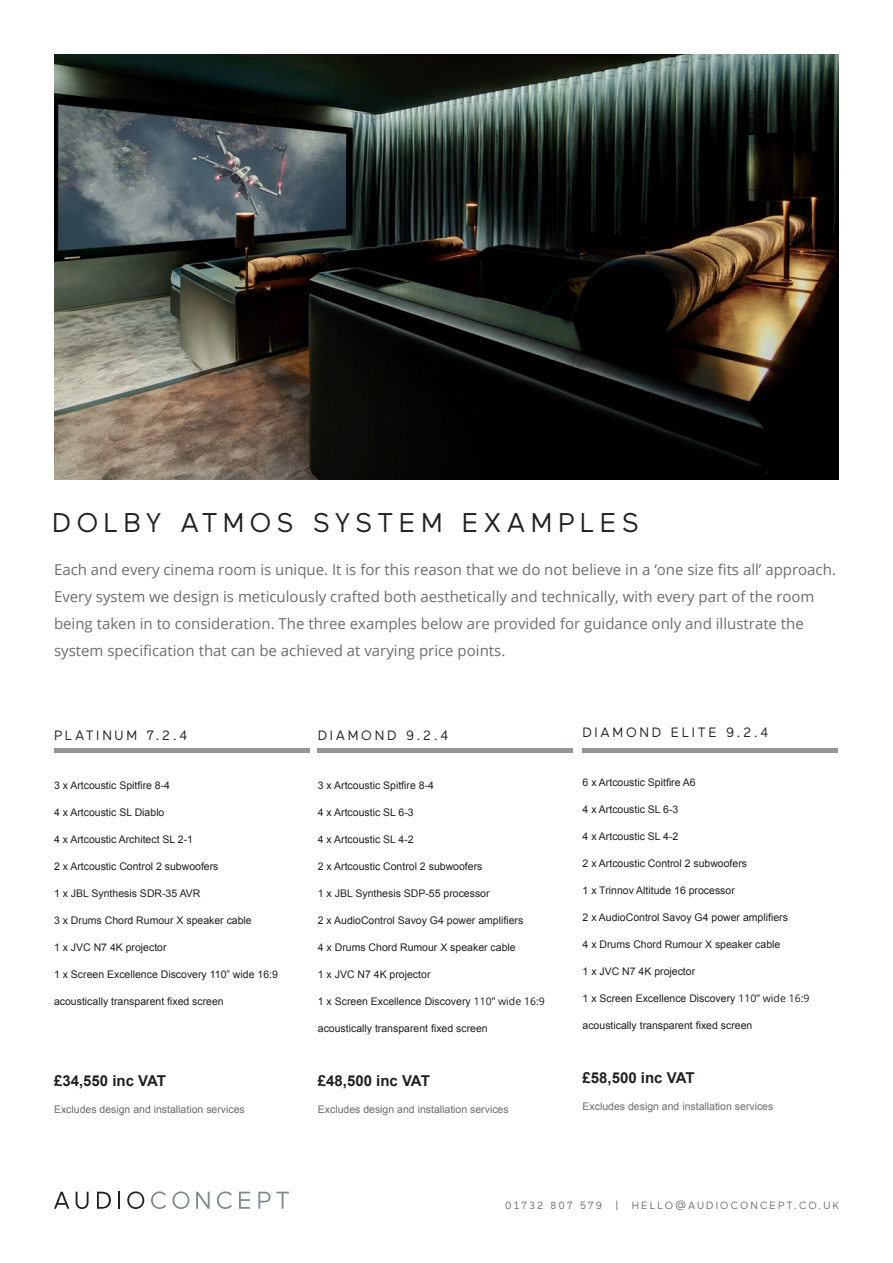
<style>
.page{position:relative;width:893px;height:1263px;background:#fff}
.page>*{position:absolute;margin:0;border:0;box-sizing:border-box;transform-origin:0 0}
.t1{font:27px "Maax";letter-spacing:.2em;color:#231f20}
.t2{font:15px/27px "Open Sans";color:#6c6d70}
.t3{font:700 15px "Arial";color:#231f20}
.t4{font:13.5px "Maax";letter-spacing:.2em;color:#231f20}
.t5{font:10.5px "Arial";color:#231f20}
.t6{font:10.5px "Arial";color:#6c6d70}
.t7{font:10.5px "Maax";letter-spacing:.2em;color:#6c6d70}
.s1{font-family:"Open Sans"}
</style>
<div class="page">
<img style="left:54px;top:54px;width:785px;height:425px">
<svg style="left:54px;top:1192px;width:15px;height:17px"></svg>
<svg style="left:76px;top:1192px;width:13px;height:17px"></svg>
<svg style="left:97px;top:1192px;width:14px;height:17px"></svg>
<svg style="left:118px;top:1192px;width:2px;height:17px"></svg>
<svg style="left:127px;top:1191px;width:17px;height:18px"></svg>
<svg style="left:151px;top:1191px;width:15px;height:18px"></svg>
<svg style="left:172px;top:1191px;width:17px;height:18px"></svg>
<svg style="left:196px;top:1192px;width:14px;height:17px"></svg>
<svg style="left:217px;top:1191px;width:15px;height:18px"></svg>
<svg style="left:239px;top:1192px;width:11px;height:17px"></svg>
<svg style="left:258px;top:1192px;width:31px;height:17px"></svg>
<div style="left:54px;top:748px;width:255px;height:5px;background:#939598"></div>
<div style="left:318px;top:748px;width:255px;height:5px;background:#939598"></div>
<div style="left:583px;top:748px;width:255px;height:5px;background:#939598"></div>
<p class="t1" style="left:52px;top:508px;width:588px">DOLBY ATMOS SYSTEM EXAMPLES</p>
<p class="t2" style="left:54px;top:556px;width:783px">Each and every cinema room is unique. It is for this reason that we do not believe in a ‘one size fits all’ approach.<br>Every system we design is meticulously crafted both aesthetically and technically, with every part of the room being taken in to consideration. The three examples below are provided for guidance only and illustrate the system specification that can be achieved at varying price points.</p>
<p class="t4" style="left:54px;top:728px;width:135px">PLATINUM 7.2.4</p>
<p class="t5" style="left:54px;top:778px;width:118px">3 x Artcoustic Spitfire 8-4</p>
<p class="t5" style="left:54px;top:805px;width:112px">4 x Artcoustic SL Diablo</p>
<p class="t5" style="left:54px;top:832px;width:141px">4 x Artcoustic Architect SL 2-1</p>
<p class="t5" style="left:54px;top:859px;width:166px">2 x Artcoustic Control 2 subwoofers</p>
<p class="t5" style="left:54px;top:886px;width:148px">1 x JBL Synthesis SDR-35 AVR</p>
<p class="t5" style="left:54px;top:913px;width:199px">3 x Drums Chord Rumour X speaker cable</p>
<p class="t5" style="left:54px;top:940px;width:114px">1 x JVC N7 4K projector</p>
<p class="t5" style="left:54px;top:967px;width:225px">1 x Screen Excellence Discovery 110” wide 16:9</p>
<p class="t5" style="left:54px;top:994px;width:171px">acoustically transparent fixed screen</p>
<p class="t3" style="left:54px;top:1071px;width:114px">£34,550 inc VAT</p>
<p class="t6" style="left:54px;top:1102px;width:192px">Excludes design and installation services</p>
<p class="t4" style="left:318px;top:728px;width:132px">DIAMOND 9.2.4</p>
<p class="t5" style="left:318px;top:778px;width:118px">3 x Artcoustic Spitfire 8-4</p>
<p class="t5" style="left:318px;top:805px;width:97px">4 x Artcoustic SL 6-3</p>
<p class="t5" style="left:318px;top:832px;width:97px">4 x Artcoustic SL 4-2</p>
<p class="t5" style="left:318px;top:859px;width:166px">2 x Artcoustic Control 2 subwoofers</p>
<p class="t5" style="left:318px;top:886px;width:173px">1 x JBL Synthesis SDP-55 processor</p>
<p class="t5" style="left:318px;top:913px;width:207px">2 x AudioControl Savoy G4 power amplifiers</p>
<p class="t5" style="left:318px;top:940px;width:199px">4 x Drums Chord Rumour X speaker cable</p>
<p class="t5" style="left:318px;top:967px;width:114px">1 x JVC N7 4K projector</p>
<p class="t5" style="left:318px;top:994px;width:228px">1 x Screen Excellence Discovery <span class="s1">110” wide 16:9</span></p>
<p class="t5" style="left:318px;top:1021px;width:171px">acoustically transparent fixed screen</p>
<p class="t3" style="left:318px;top:1071px;width:114px">£48,500 inc VAT</p>
<p class="t6" style="left:318px;top:1102px;width:192px">Excludes design and installation services</p>
<p class="t4" style="left:583px;top:725px;width:187px">DIAMOND ELITE 9.2.4</p>
<p class="t5" style="left:583px;top:775px;width:115px">6 x Artcoustic Spitfire A6</p>
<p class="t5" style="left:583px;top:802px;width:97px">4 x Artcoustic SL 6-3</p>
<p class="t5" style="left:583px;top:829px;width:97px">4 x Artcoustic SL 4-2</p>
<p class="t5" style="left:583px;top:856px;width:166px">2 x Artcoustic Control 2 subwoofers</p>
<p class="t5" style="left:583px;top:883px;width:154px">1 x Trinnov Altitude 16 processor</p>
<p class="t5" style="left:583px;top:910px;width:207px">2 x AudioControl Savoy G4 power amplifiers</p>
<p class="t5" style="left:583px;top:937px;width:199px">4 x Drums Chord Rumour X speaker cable</p>
<p class="t5" style="left:583px;top:964px;width:114px">1 x JVC N7 4K projector</p>
<p class="t5" style="left:583px;top:991px;width:228px">1 x Screen Excellence Discovery <span class="s1">110” wide 16:9</span></p>
<p class="t5" style="left:583px;top:1018px;width:171px">acoustically transparent fixed screen</p>
<p class="t3" style="left:583px;top:1068px;width:114px">£58,500 inc VAT</p>
<p class="t6" style="left:583px;top:1099px;width:192px">Excludes design and installation services</p>
<p class="t7" style="left:505px;top:1199px;width:335px">01732 807 579 | HELLO@AUDIOCONCEPT.CO.UK</p>
</div>
